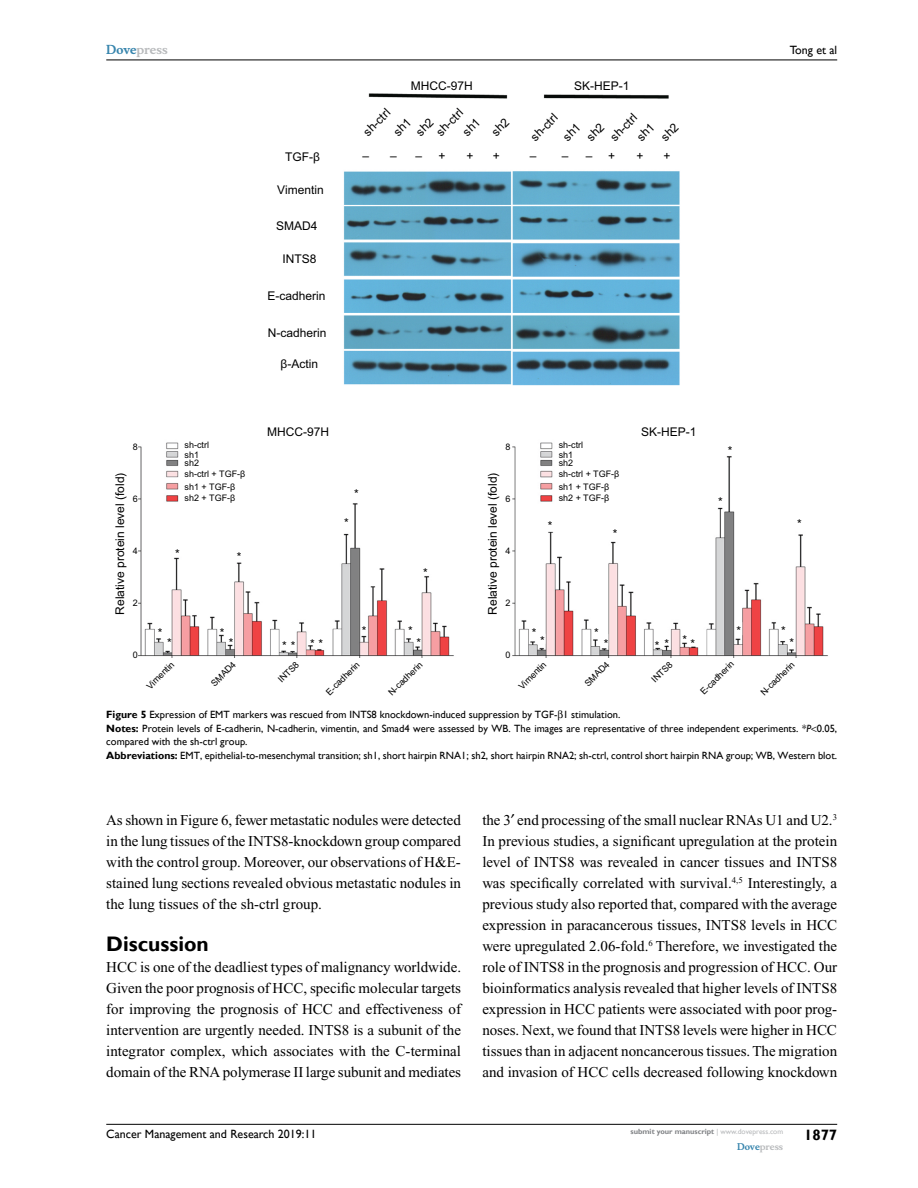
<style>
.page{position:relative;width:918px;height:1188px;background:#fff}
.page>*{position:absolute;margin:0;border:0;box-sizing:border-box;transform-origin:0 0}
.t1{font:700 21px "Gill Sans";color:#000}
.t2{font:15px/21px "Times New Roman";color:#000;text-align:justify}
.t3{font:700 15px "Gill Sans";color:#000}
.t4{font:12px/15.9px "Arial";color:#000}
.t5{font:12px "Gill Sans";color:#000}
.t6{font:700 12px "Musee";color:#b8babc}
.t7{font:10.5px/13.5px "Gill Sans";color:#000}
.t8{font:9px/12.6px "Arial";color:#000}
.t9{font:700 9px "Musee";color:#b8babc}
.t10{font:700 7.5px "Gill Sans";color:#808285}
.s1{color:#3785ad}
.s2{font-weight:700}
.s3{font-style:italic}
.s4{font-weight:400;color:#b8babc}
</style>
<div class="page">
<hr style="left:106px;top:1124px;width:731px;height:1px;background:#000">
<hr style="left:106px;top:60px;width:731px;height:1px;background:#000">
<img style="left:139px;top:94px;width:689px;height:564px">
<svg style="left:492px;top:117px;width:18px;height:19px"></svg>
<p class="t6" style="left:106px;top:43px;width:63px"><span class="s1">Dove</span>press</p>
<p class="t4" style="left:411px;top:78px;width:63px">MHCC-97H</p>
<p class="t4" style="left:574px;top:78px;width:57px">SK-HEP-1</p>
<p class="t4" style="left:285px;top:149px;width:36px">TGF-β</p>
<p class="t4" style="left:277px;top:181px;width:48px">Vimentin</p>
<p class="t4" style="left:276px;top:217px;width:43px">SMAD4</p>
<p class="t4" style="left:359px;top:128px;width:34px;rotate:-45deg">sh-ctrl</p>
<p class="t4" style="left:363px;top:147px;width:36px">– –</p>
<p class="t4" style="left:401px;top:117px;width:21px;text-indent:-16px;rotate:-45deg">sh1 sh2</p>
<p class="t4" style="left:445px;top:114px;width:21px;line-height:18.9px;text-indent:-19px;rotate:-45deg">sh-ctrl sh1</p>
<p class="t4" style="left:541px;top:114px;width:21px;line-height:22.8px;text-indent:-23px;rotate:-45deg">sh-ctrl sh1</p>
<p class="t4" style="left:594px;top:121px;width:34px;line-height:16.6px;text-indent:-17px;rotate:-45deg">sh2 sh-ctrl</p>
<p class="t4" style="left:645px;top:120px;width:21px;line-height:17.1px;text-indent:-17px;rotate:-45deg">sh1 sh2</p>
<p class="t4" style="left:416px;top:147px;width:31px">– +</p>
<p class="t4" style="left:467px;top:147px;width:9px">+</p>
<p class="t4" style="left:493px;top:147px;width:9px">+</p>
<p class="t4" style="left:530px;top:147px;width:40px">– –</p>
<p class="t4" style="left:586px;top:147px;width:31px">– +</p>
<p class="t4" style="left:637px;top:147px;width:9px">+</p>
<p class="t4" style="left:663px;top:147px;width:9px">+</p>
<p class="t4" style="left:283px;top:250px;width:36px">INTS8</p>
<p class="t4" style="left:267px;top:288px;width:60px">E-cadherin</p>
<p class="t4" style="left:268px;top:325px;width:60px">N-cadherin</p>
<p class="t4" style="left:280px;top:356px;width:39px">β-Actin</p>
<p class="t4" style="left:267px;top:423px;width:63px">MHCC-97H</p>
<p class="t4" style="left:641px;top:423px;width:57px">SK-HEP-1</p>
<p class="t8" style="left:133px;top:440px;width:7px">8</p>
<p class="t4" style="left:112px;top:615px;width:144px;rotate:-90deg">Relative protein level (fold)</p>
<p class="t8" style="left:133px;top:492px;width:7px">6</p>
<p class="t8" style="left:133px;top:544px;width:7px">4</p>
<p class="t8" style="left:133px;top:596px;width:7px">2</p>
<p class="t8" style="left:185px;top:439px;width:26px">sh-ctrl</p>
<p class="t8" style="left:185px;top:450px;width:16px;line-height:8.4px">sh1 sh2</p>
<p class="t8" style="left:185px;top:468px;width:62px">sh-ctrl + TGF-β sh1 + TGF-β</p>
<p class="t8" style="left:185px;top:492px;width:52px">sh2 + TGF-β</p>
<p class="t4" style="left:175px;top:546px;width:6px">*</p>
<p class="t4" style="left:237px;top:549px;width:6px">*</p>
<p class="t4" style="left:354px;top:486px;width:6px">*</p>
<p class="t4" style="left:344px;top:515px;width:6px">*</p>
<p class="t4" style="left:423px;top:564px;width:6px">*</p>
<p class="t8" style="left:505px;top:440px;width:7px">8</p>
<p class="t4" style="left:484px;top:615px;width:144px;rotate:-90deg">Relative protein level (fold)</p>
<p class="t8" style="left:505px;top:492px;width:7px">6</p>
<p class="t8" style="left:505px;top:544px;width:7px">4</p>
<p class="t8" style="left:505px;top:596px;width:7px">2</p>
<p class="t8" style="left:559px;top:439px;width:26px">sh-ctrl</p>
<p class="t8" style="left:559px;top:468px;width:62px">sh-ctrl + TGF-β sh1 + TGF-β</p>
<p class="t8" style="left:559px;top:492px;width:52px">sh2 + TGF-β</p>
<p class="t8" style="left:559px;top:450px;width:16px;line-height:8.4px">sh1 sh2</p>
<p class="t4" style="left:548px;top:518px;width:6px">*</p>
<p class="t4" style="left:613px;top:526px;width:6px">*</p>
<p class="t8" style="left:133px;top:649px;width:7px">0</p>
<p class="t4" style="left:362px;top:623px;width:6px">*</p>
<p class="t4" style="left:408px;top:623px;width:6px">*</p>
<p class="t4" style="left:158px;top:624px;width:6px">*</p>
<p class="t4" style="left:532px;top:624px;width:6px">*</p>
<p class="t4" style="left:220px;top:624px;width:6px">*</p>
<p class="t4" style="left:167px;top:634px;width:6px">*</p>
<p class="t4" style="left:229px;top:634px;width:6px">*</p>
<p class="t4" style="left:282px;top:637px;width:43px">** **</p>
<p class="t4" style="left:417px;top:634px;width:6px">*</p>
<p class="t8" style="left:505px;top:649px;width:7px">0</p>
<p class="t4" style="left:540px;top:633px;width:6px">*</p>
<p class="t4" style="left:594px;top:624px;width:6px">*</p>
<p class="t4" style="left:604px;top:636px;width:6px">*</p>
<p class="t4" style="left:655px;top:636px;width:42px">** **</p>
<p class="t4" style="left:728px;top:443px;width:6px">*</p>
<p class="t4" style="left:718px;top:494px;width:6px">*</p>
<p class="t4" style="left:737px;top:623px;width:6px">*</p>
<p class="t5" style="left:790px;top:43px;width:49px">Tong et al</p>
<p class="t4" style="left:797px;top:516px;width:6px">*</p>
<p class="t4" style="left:781px;top:623px;width:6px">*</p>
<p class="t4" style="left:790px;top:634px;width:6px">*</p>
<p class="t8" style="left:144px;top:683px;width:36px;rotate:-45deg">Vimentin</p>
<p class="t8" style="left:208px;top:680px;width:33px;rotate:-45deg">SMAD4</p>
<p class="t8" style="left:275px;top:676px;width:27px;rotate:-45deg">INTS8</p>
<p class="t8" style="left:323px;top:689px;width:45px;rotate:-45deg">E-cadherin</p>
<p class="t8" style="left:386px;top:689px;width:46px;rotate:-45deg">N-cadherin</p>
<p class="t8" style="left:516px;top:683px;width:36px;rotate:-45deg">Vimentin</p>
<p class="t8" style="left:582px;top:680px;width:33px;rotate:-45deg">SMAD4</p>
<p class="t8" style="left:649px;top:676px;width:27px;rotate:-45deg">INTS8</p>
<p class="t8" style="left:697px;top:689px;width:45px;rotate:-45deg">E-cadherin</p>
<p class="t8" style="left:758px;top:689px;width:46px;rotate:-45deg">N-cadherin</p>
<p class="t7" style="left:106px;top:708px;width:732px"><span class="s2">Figure 5</span> Expression of EMT markers was rescued from INTS8 knockdown-induced suppression by TGF- 1 stimulation.<br><span class="s2">Notes:</span> Protein levels of E-cadherin, N-cadherin, vimentin, and Smad4 were assessed by WB. The images are representative of three independent experiments. *<span class="s3">P</span> 0.05, compared with the sh-ctrl group.<br><span class="s2">Abbreviations:</span> EMT, epithelial-to-mesenchymal transition; sh1, short hairpin RNA 1; sh2, short hairpin RNA2; sh-ctrl, control short hairpin RNA group; WB, Western blot.</p>
<p class="t2" style="left:106px;top:809px;width:356px">As shown in Figure 6, fewer metastatic nodules were detected in the lung tissues of the INTS8-knockdown group compared with the control group. Moreover, our observations of H&amp;E&shy;stained lung sections revealed obvious metastatic nodules in the lung tissues of the sh-ctrl group.</p>
<h1 class="t1" style="left:106px;top:931px;width:104px">Discussion</h1>
<p class="t2" style="left:106px;top:956px;width:356px">HCC is one of the deadliest types of malignancy worldwide.<br>Given the poor prognosis of HCC, specific molecular targets for improving the prognosis of HCC and effectiveness of intervention are urgently needed. INTS8 is a subunit of the integrator complex, which associates with the C-terminal domain of the RNA polymerase II large subunit and mediates</p>
<p class="t2" style="left:482px;top:809px;width:356px">the 3 end processing of the small nuclear RNAs U1 and U2.<sup>3<br></sup>In previous studies, a significant upregulation at the protein level of INTS8 was revealed in cancer tissues and INTS8 was specifically correlated with survival.<sup>4,5</sup> Interestingly, a previous study also reported that, compared with the average expression in paracancerous tissues, INTS8 levels in HCC were upregulated 2.06-fold.<sup>6</sup> Therefore, we investigated the role of INTS8 in the prognosis and progression of HCC. Our bioinformatics analysis revealed that higher levels of INTS8 expression in HCC patients were associated with poor prog&shy;noses. Next, we found that INTS8 levels were higher in HCC tissues than in adjacent noncancerous tissues. The migration and invasion of HCC cells decreased following knockdown</p>
<p class="t5" style="left:106px;top:1127px;width:212px">Cancer Management and Research 2019:11</p>
<p class="t10" style="left:631px;top:1127px;width:154px">submit your manuscript <span class="s4">| www.dovepress.com</span></p>
<p class="t9" style="left:737px;top:1141px;width:48px"><span class="s1">Dove</span>press</p>
<p class="t3" style="left:804px;top:1126px;width:35px">1877</p>
</div>
